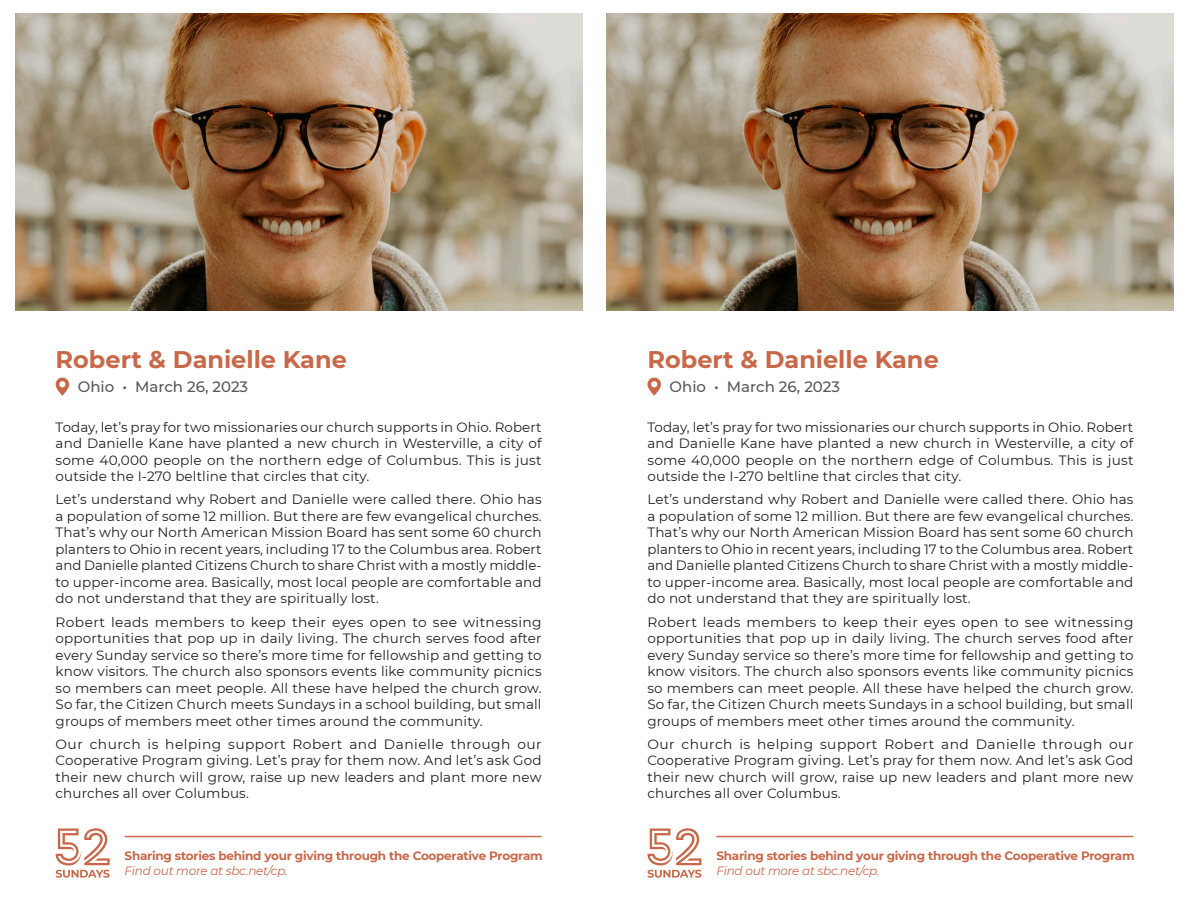
<style>
.page{position:relative;width:1188px;height:918px;background:#fff}
.page>*{position:absolute;margin:0;border:0;box-sizing:border-box;transform-origin:0 0}
.t1{font:700 24px "Montserrat";color:#c96849}
.t2{font:500 15px "Montserrat";color:#57585a}
.t3{font:13.5px/16.5px "Montserrat";letter-spacing:.01em;color:#231f20;text-align:justify}
.t4{font:700 12px "Montserrat";letter-spacing:-.02em;color:#c96849}
.t5{font:italic 12px "Montserrat";letter-spacing:-.02em;color:#c96849}
</style>
<div class="page">
<img style="left:15px;top:14px;width:567px;height:297px">
<svg style="left:56px;top:378px;width:13px;height:18px"></svg>
<hr style="left:125px;top:836px;width:417px;height:1px;background:#c96849">
<svg style="left:56px;top:828px;width:54px;height:50px"></svg>
<img style="left:607px;top:14px;width:567px;height:297px">
<svg style="left:647px;top:378px;width:14px;height:18px"></svg>
<hr style="left:716px;top:836px;width:417px;height:1px;background:#c96849">
<svg style="left:647px;top:828px;width:54px;height:50px"></svg>
<h1 class="t1" style="left:56px;top:342px;width:293px">Robert &amp; Danielle Kane</h1>
<h1 class="t1" style="left:647px;top:342px;width:293px">Robert &amp; Danielle Kane</h1>
<p class="t2" style="left:78px;top:376px;width:172px">Ohio • March 26, 2023</p>
<p class="t2" style="left:670px;top:376px;width:172px">Ohio • March 26, 2023</p>
<p class="t3" style="left:56px;top:418px;width:488px">Today, let’s pray for two missionaries our church supports in Ohio. Robert and Danielle Kane have planted a new church in Westerville, a city of some 40,000 people on the northern edge of Columbus. This is just outside the I-270 beltline that circles that city.</p>
<p class="t3" style="left:56px;top:491px;width:488px">Let’s understand why Robert and Danielle were called there. Ohio has a population of some 12 million. But there are few evangelical churches.<br>That’s why our North American Mission Board has sent some 60 church planters to Ohio in recent years, including 17 to the Columbus area. Robert and Danielle planted Citizens Church to share Christ with a mostly middle&shy;to upper-income area. Basically, most local people are comfortable and do not understand that they are spiritually lost.</p>
<p class="t3" style="left:56px;top:613px;width:488px">Robert leads members to keep their eyes open to see witnessing opportunities that pop up in daily living. The church serves food after every Sunday service so there’s more time for fellowship and getting to know visitors. The church also sponsors events like community picnics so members can meet people. All these have helped the church grow.<br>So far, the Citizen Church meets Sundays in a school building, but small groups of members meet other times around the community.</p>
<p class="t3" style="left:56px;top:735px;width:488px">Our church is helping support Robert and Danielle through our Cooperative Program giving. Let’s pray for them now. And let’s ask God their new church will grow, raise up new leaders and plant more new churches all over Columbus.</p>
<p class="t3" style="left:647px;top:418px;width:488px">Today, let’s pray for two missionaries our church supports in Ohio. Robert and Danielle Kane have planted a new church in Westerville, a city of some 40,000 people on the northern edge of Columbus. This is just outside the I-270 beltline that circles that city.</p>
<p class="t3" style="left:647px;top:491px;width:488px">Let’s understand why Robert and Danielle were called there. Ohio has a population of some 12 million. But there are few evangelical churches.<br>That’s why our North American Mission Board has sent some 60 church planters to Ohio in recent years, including 17 to the Columbus area. Robert and Danielle planted Citizens Church to share Christ with a mostly middle&shy;to upper-income area. Basically, most local people are comfortable and do not understand that they are spiritually lost.</p>
<p class="t3" style="left:647px;top:613px;width:488px">Robert leads members to keep their eyes open to see witnessing opportunities that pop up in daily living. The church serves food after every Sunday service so there’s more time for fellowship and getting to know visitors. The church also sponsors events like community picnics so members can meet people. All these have helped the church grow.<br>So far, the Citizen Church meets Sundays in a school building, but small groups of members meet other times around the community.</p>
<p class="t3" style="left:647px;top:735px;width:488px">Our church is helping support Robert and Danielle through our Cooperative Program giving. Let’s pray for them now. And let’s ask God their new church will grow, raise up new leaders and plant more new churches all over Columbus.</p>
<p class="t4" style="left:125px;top:847px;width:420px">Sharing stories behind your giving through the Cooperative Program</p>
<p class="t5" style="left:125px;top:862px;width:165px">Find out more at sbc.net/cp.</p>
<p class="t4" style="left:716px;top:847px;width:420px">Sharing stories behind your giving through the Cooperative Program</p>
<p class="t5" style="left:716px;top:862px;width:165px">Find out more at sbc.net/cp.</p>
</div>
